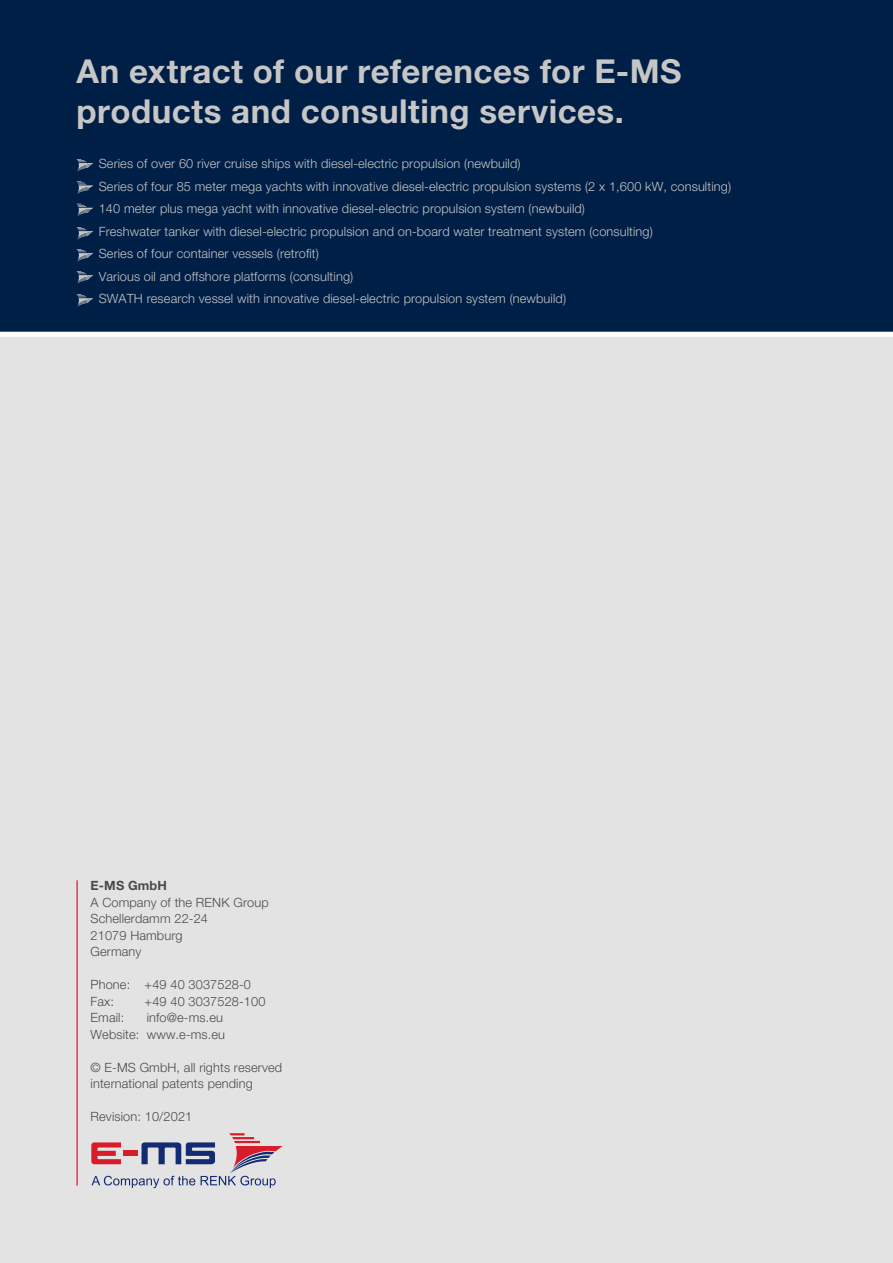
<style>
.page{position:relative;width:893px;height:1263px;background:#e3e3e3}
.page>*{position:absolute;margin:0;border:0;box-sizing:border-box;transform-origin:0 0}
.t1{font:33px/40.5px "Helvetica Neue LT 75 Bd";letter-spacing:.015em;color:#c6c6c6}
.t2{font:12.75px/22.5px "Helvetica Neue LT 45 Lt";letter-spacing:.01em;color:#c6c6c6}
.t3{font:12.75px/16.5px "Helvetica Neue LT 45 Lt";letter-spacing:.01em;color:#4a4a49}
.t4{font:12.75px "Helvetica Neue LT 75 Bd";letter-spacing:.01em;color:#4a4a49}
</style>
<div class="page">
<hr style="left:77px;top:880px;width:1px;height:306px;background:#e30613">
<div style="left:0;top:0;width:893px;height:335px;background:#001f47"></div>
<div style="left:0;top:332px;width:893px;height:5px;background:#fff"></div>
<svg style="left:91px;top:1133px;width:192px;height:55px"></svg>
<svg style="left:77px;top:159px;width:16px;height:13px"></svg>
<svg style="left:77px;top:181px;width:16px;height:13px"></svg>
<svg style="left:77px;top:204px;width:16px;height:12px"></svg>
<svg style="left:77px;top:227px;width:16px;height:13px"></svg>
<svg style="left:77px;top:249px;width:16px;height:13px"></svg>
<svg style="left:77px;top:271px;width:16px;height:13px"></svg>
<svg style="left:77px;top:294px;width:16px;height:13px"></svg>
<h1 class="t1" style="left:77px;top:50px;width:607px">An extract of our references for E-MS products and consulting services.</h1>
<p class="t2" style="left:99px;top:152px;width:634px">Series of over 60 river cruise ships with diesel-electric propulsion (newbuild)<br>Series of four 85 meter mega yachts with innovative diesel-electric propulsion systems (2 x 1,600 kW, consulting)<br>140 meter plus mega yacht with innovative diesel-electric propulsion system (newbuild)<br>Freshwater tanker with diesel-electric propulsion and on-board water treatment system (consulting)<br>Series of four container vessels (retrofit)<br>Various oil and offshore platforms (consulting)<br>SWATH research vessel with innovative diesel-electric propulsion system (newbuild)</p>
<p class="t4" style="left:91px;top:878px;width:78px">E-MS GmbH</p>
<p class="t3" style="left:91px;top:894px;width:180px">A Company of the RENK Group<br>Schellerdamm 22-24<br>21079 Hamburg<br>Germany</p>
<p class="t3" style="left:91px;top:976px;width:162px">Phone: +49 40 3037528-0<br>Fax:</p>
<p class="t3" style="left:145px;top:993px;width:122px">+49 40 3037528-100</p>
<p class="t3" style="left:91px;top:1009px;width:136px;text-align:right">info@e-ms.eu<br>Website: www.e-ms.eu</p>
<p class="t3" style="left:91px;top:1059px;width:193px">© E-MS GmbH, all rights reserved international patents pending</p>
<p class="t3" style="left:91px;top:1108px;width:103px">Revision: 10/2021</p>
<p class="t3" style="left:91px;top:1009px;width:35px">Email:</p>
</div>
